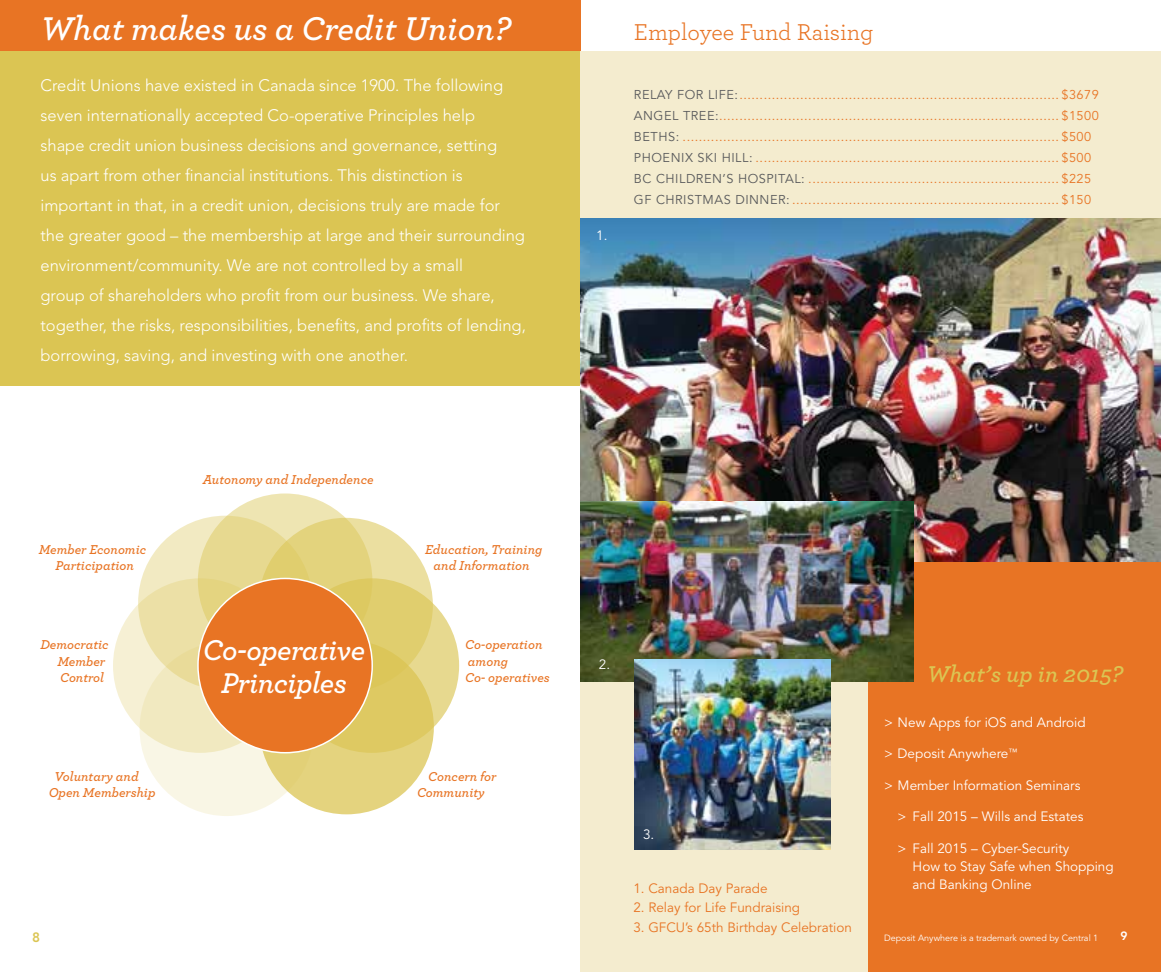
<style>
.page{position:relative;width:1161px;height:972px;background:#fff}
.page>*{position:absolute;margin:0;border:0;box-sizing:border-box;transform-origin:0 0}
.t1{font:italic 600 34.5px "Archer";color:#fff}
.t2{font:italic 600 30px/33px "Archer";letter-spacing:-.02em;color:#fff;text-align:center}
.t3{font:24px "Archer";color:#e87424}
.t4{font:italic 600 24px "Archer";color:#dbc553}
.t5{font:300 16.5px/30px "Avenir";color:#fff}
.t6{font:italic 600 13.5px/16.5px "Archer";color:#e87424}
.t7{font:13.5px/18px "Avenir";color:#fff}
.t8{font:13.5px "Avenir";color:#e87424}
.t9{font:800 13.5px "Avenir";color:#dbc553}
.t10{font:12.75px/21px "Avenir";letter-spacing:.04em;color:#e87424}
.t11{font:800 12px "Avenir";color:#fff}
.t12{font:9px "Avenir";color:#fff}
.s1{color:#58595b}
</style>
<div class="page">
<div style="left:0;top:0;width:580px;height:386px;background:#dbc553"></div>
<div style="left:580px;top:0;width:581px;height:972px;background:#f4eccf"></div>
<div style="left:868px;top:543px;width:293px;height:429px;background:#e87424"></div>
<div style="left:259px;top:640px;width:175px;height:174px;background:#e4d37e;border-radius:50%"></div>
<svg style="left:285px;top:578px;width:174px;height:175px;fill:#dec962"></svg>
<svg style="left:258px;top:518px;width:175px;height:174px;fill:#e0ce6e"></svg>
<svg style="left:198px;top:493px;width:174px;height:175px;fill:#e3d37d"></svg>
<svg style="left:138px;top:516px;width:175px;height:174px;fill:#e7d990"></svg>
<svg style="left:113px;top:578px;width:175px;height:175px;fill:#ece0a6"></svg>
<svg style="left:140px;top:642px;width:174px;height:174px;fill:#f9f6e5"></svg>
<div style="left:198px;top:578px;width:174px;height:175px;background:#e87424;border-radius:50%"></div>
<div style="left:0;top:0;width:580px;height:50px;background:#e87424"></div>
<div style="left:582px;top:0;width:579px;height:50px;background:#fff"></div>
<img style="left:580px;top:219px;width:581px;height:342px">
<img style="left:581px;top:501px;width:332px;height:181px">
<img style="left:635px;top:659px;width:195px;height:191px">
<h1 class="t1" style="left:40px;top:2px;width:472px">What makes us a Credit Union?</h1>
<p class="t5" style="left:40px;top:70px;width:487px">Credit Unions have existed in Canada since 1900. The following seven internationally accepted Co-operative Principles help<br>shape credit union business decisions and governance, setting<br>us apart from other financial institutions. This distinction is important in that, in a credit union, decisions truly are made for the greater good – the membership at large and their surrounding environment/community. We are not controlled by a small<br>group of shareholders who profit from our business. We share, together, the risks, responsibilities, benefits, and profits of lending, borrowing, saving, and investing with one another.</p>
<p class="t6" style="left:203px;top:470px;width:172px">Autonomy and Independence</p>
<p class="t6" style="left:39px;top:540px;width:109px;text-align:center">Member Economic<br>Participation</p>
<p class="t6" style="left:425px;top:540px;width:119px;text-align:center">Education, Training and Information</p>
<p class="t6" style="left:57px;top:636px;width:53px;text-indent:-17px">Democratic<br>Member<br>Control</p>
<h2 class="t2" style="left:203px;top:632px;width:164px">Co-operative<br>Principles</h2>
<p class="t6" style="left:465px;top:636px;width:86px">Co-operation among<br>Co- operatives</p>
<p class="t6" style="left:49px;top:767px;width:108px;text-indent:6px">Voluntary and<br>Open Membership</p>
<p class="t6" style="left:417px;top:767px;width:81px;text-indent:11px">Concern for<br>Community</p>
<p class="t9" style="left:32px;top:930px;width:9px">8</p>
<p class="t7" style="left:596px;top:227px;width:13px">1.</p>
<h3 class="t3" style="left:634px;top:16px;width:241px">Employee Fund Raising</h3>
<p class="t10" style="left:634px;top:84px;width:466px"><span class="s1">RELAY FOR LIFE:</span>............................................................................... $3679<br><span class="s1">ANGEL TREE:</span>.................................................................................... $1500<br><span class="s1">BETHS:</span> ............................................................................................. $500<br><span class="s1">PHOENIX SKI HILL:</span> ........................................................................... $500<br><span class="s1">BC CHILDREN’S HOSPITAL:</span> .............................................................. $225<br><span class="s1">GF CHRISTMAS DINNER:</span> .................................................................. $150</p>
<p class="t7" style="left:599px;top:655px;width:13px">2.</p>
<p class="t7" style="left:643px;top:826px;width:13px">3.</p>
<p class="t8" style="left:633px;top:880px;width:136px">1. Canada Day Parade</p>
<p class="t8" style="left:633px;top:900px;width:168px">2. Relay for Life Fundraising</p>
<p class="t8" style="left:633px;top:919px;width:220px">3. GFCU’s 65th Birthday Celebration</p>
<h3 class="t4" style="left:927px;top:656px;width:197px">What’s up in 2015?</h3>
<p class="t7" style="left:884px;top:713px;width:203px">&gt; New Apps for iOS and Android</p>
<p class="t7" style="left:884px;top:745px;width:135px">&gt; Deposit Anywhere<sup>™</sup></p>
<p class="t7" style="left:884px;top:776px;width:198px">&gt; Member Information Seminars</p>
<p class="t7" style="left:898px;top:808px;width:187px">&gt; Fall 2015 – Wills and Estates</p>
<p class="t7" style="left:913px;top:839px;width:203px;text-indent:-15px">&gt; Fall 2015 – Cyber-Security<br>How to Stay Safe when Shopping and Banking Online</p>
<p class="t12" style="left:884px;top:933px;width:216px">Deposit Anywhere is a trademark owned by Central 1</p>
<p class="t11" style="left:1121px;top:929px;width:9px">9</p>
</div>
